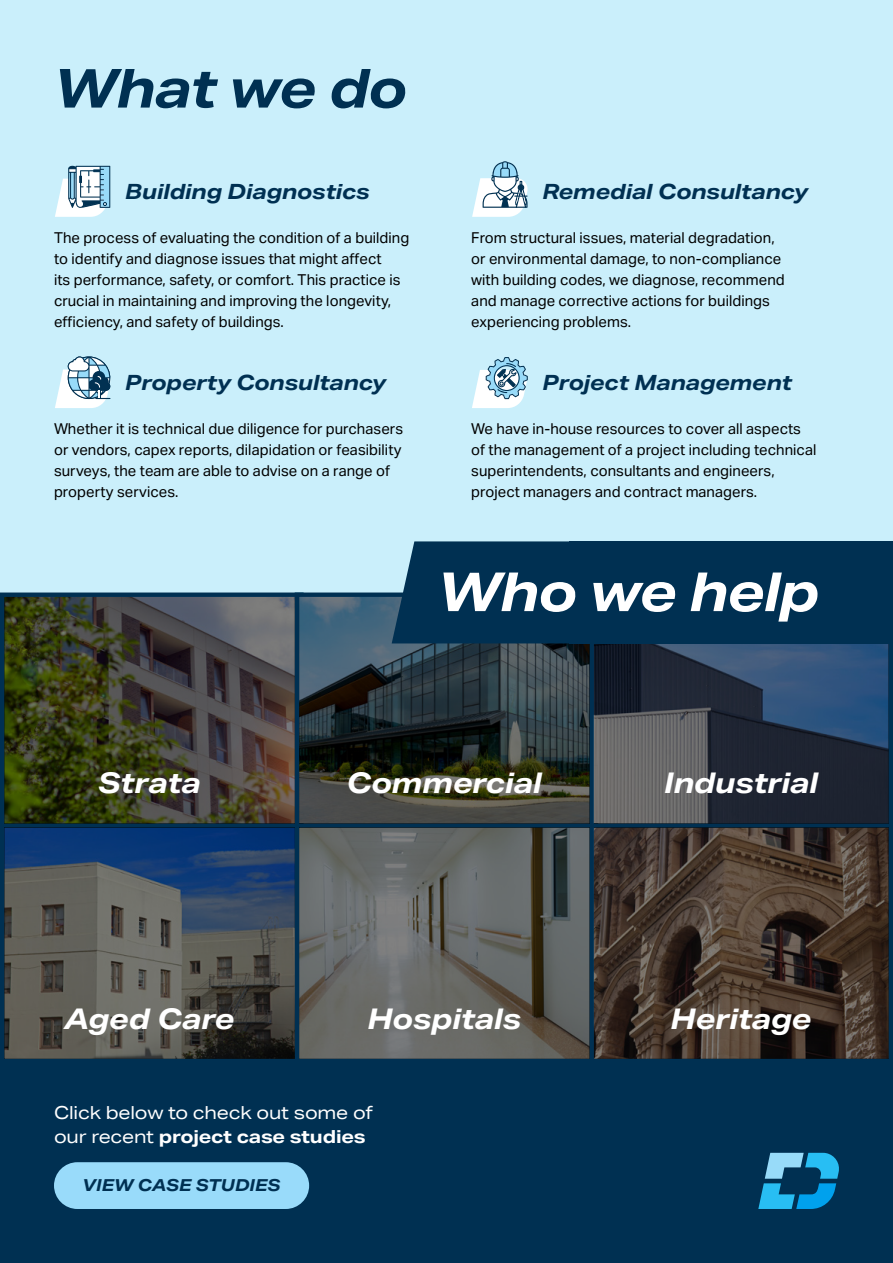
<style>
.page{position:relative;width:893px;height:1263px;background:#fff}
.page>*{position:absolute;margin:0;border:0;box-sizing:border-box;transform-origin:0 0}
.t1{font:italic 700 54px "Aktiv Grotesk Ex";letter-spacing:-.025em;color:#fff}
.t2{font:italic 700 54px "Aktiv Grotesk Ex";letter-spacing:-.025em;color:#003052}
.t3{font:italic 700 28.5px "Aktiv Grotesk Ex";letter-spacing:-.01em;color:#fff}
.t4{font:italic 700 21px "Aktiv Grotesk Ex";letter-spacing:-.01em;color:#003052}
.t5{font:18px/24px "Aktiv Grotesk Ex";letter-spacing:-.01em;color:#fff}
.t6{font:italic 700 16.5px "Aktiv Grotesk Ex";letter-spacing:-.01em;color:#003052}
.t7{font:15px/21px "Aktiv Grotesk";color:#000}
.s1{font-weight:700}
</style>
<div class="page">
<div style="left:0;top:594px;width:893px;height:669px;background:#003052"></div>
<svg style="left:0;top:592px;width:292px;height:229px"></svg>
<svg style="left:4px;top:821px;width:288px;height:238px"></svg>
<svg style="left:292px;top:823px;width:295px;height:5px"></svg>
<svg style="left:587px;top:821px;width:302px;height:238px"></svg>
<img style="left:5px;top:597px;width:290px;height:226px">
<svg style="left:5px;top:828px;width:290px;height:231px;background:#464f59"></svg>
<svg style="left:299px;top:597px;width:290px;height:226px;background:#333d3e"></svg>
<svg style="left:299px;top:828px;width:290px;height:231px;background:#636562"></svg>
<svg style="left:594px;top:644px;width:295px;height:179px;background:#354052"></svg>
<svg style="left:594px;top:828px;width:295px;height:231px;background:#44362d"></svg>
<div style="left:0;top:0;width:893px;height:592px;background:#caeffb"></div>
<div style="left:569px;top:541px;width:324px;height:102px;background:#003052"></div>
<svg style="left:0;top:0;width:1px;height:540px"></svg>
<svg style="left:392px;top:541px;width:177px;height:102px"></svg>
<svg style="left:55px;top:166px;width:55px;height:51px"></svg>
<svg style="left:55px;top:356px;width:55px;height:52px"></svg>
<svg style="left:472px;top:161px;width:56px;height:56px"></svg>
<svg style="left:472px;top:357px;width:56px;height:51px"></svg>
<svg style="left:758px;top:1153px;width:81px;height:56px"></svg>
<div style="left:54px;top:1162px;width:255px;height:47px;background:#99dbfa;border-radius:23px"></div>
<h1 class="t2" style="left:54px;top:57px;width:355px">What we do</h1>
<h3 class="t4" style="left:125px;top:179px;width:246px">Building Diagnostics</h3>
<p class="t7" style="left:54px;top:227px;width:357px">The process of evaluating the condition of a building to identify and diagnose issues that might affect<br>its performance, safety, or comfort. This practice is crucial in maintaining and improving the longevity, efficiency, and safety of buildings.</p>
<h3 class="t4" style="left:125px;top:370px;width:263px">Property Consultancy</h3>
<p class="t7" style="left:54px;top:418px;width:351px">Whether it is technical due diligence for purchasers or vendors, capex reports, dilapidation or feasibility surveys, the team are able to advise on a range of property services.</p>
<h3 class="t4" style="left:543px;top:179px;width:267px">Remedial Consultancy</h3>
<p class="t7" style="left:471px;top:227px;width:315px">From structural issues, material degradation, or environmental damage, to non-compliance with building codes, we diagnose, recommend and manage corrective actions for buildings experiencing problems.</p>
<h3 class="t4" style="left:543px;top:370px;width:251px">Project Management</h3>
<p class="t7" style="left:471px;top:418px;width:347px">We have in-house resources to cover all aspects of the management of a project including technical superintendents, consultants and engineers, project managers and contract managers.</p>
<h1 class="t1" style="left:438px;top:561px;width:384px">Who we help</h1>
<h2 class="t3" style="left:98px;top:767px;width:105px">Strata</h2>
<h2 class="t3" style="left:65px;top:1002px;width:172px">Aged Care</h2>
<h2 class="t3" style="left:347px;top:767px;width:197px">Commercial</h2>
<h2 class="t3" style="left:367px;top:1002px;width:155px">Hospitals</h2>
<p class="t5" style="left:54px;top:1100px;width:320px">Click below to check out some of our recent <span class="s1">project case studies</span></p>
<p class="t6" style="left:83px;top:1176px;width:200px">VIEW CASE STUDIES</p>
<h2 class="t3" style="left:664px;top:767px;width:156px">Industrial</h2>
<h2 class="t3" style="left:670px;top:1002px;width:143px">Heritage</h2>
</div>
